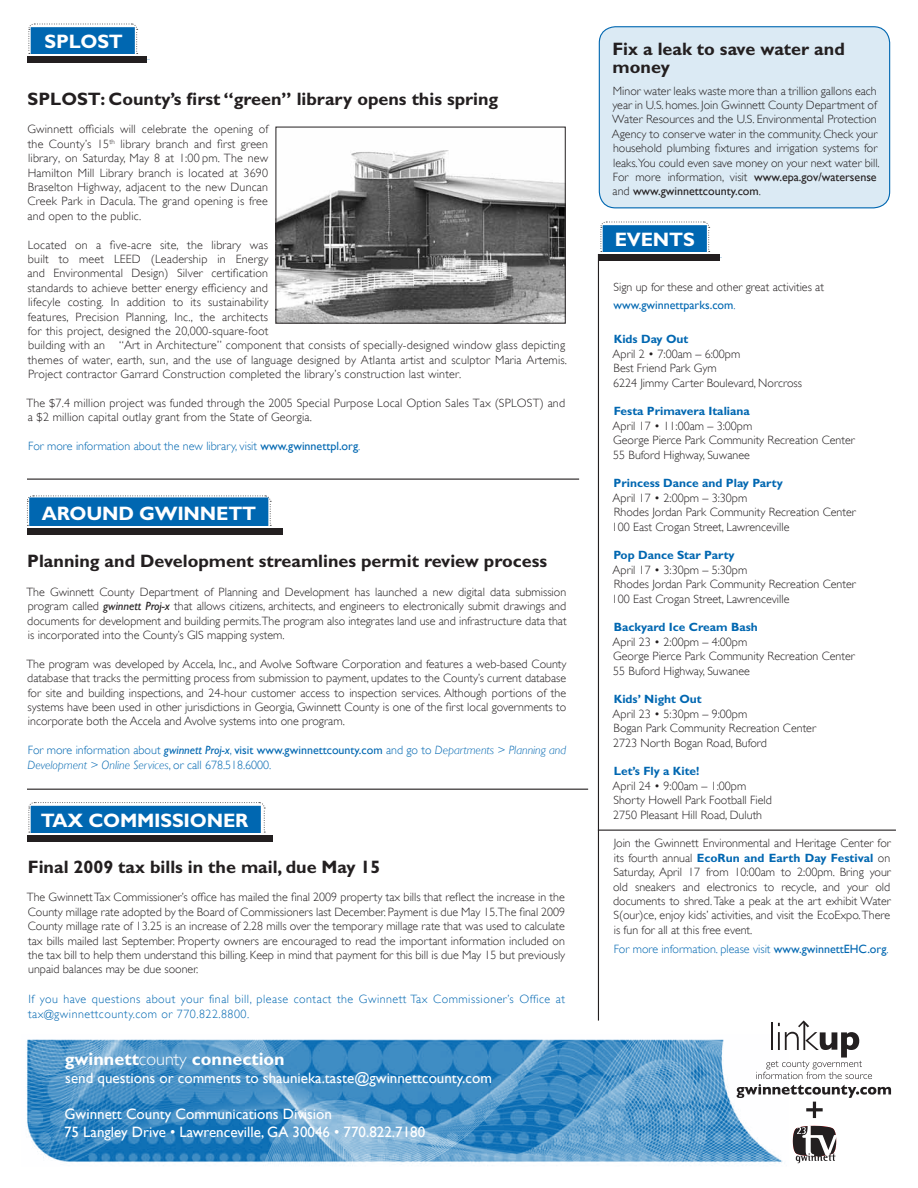
<style>
.page{position:relative;width:918px;height:1188px;background:#fff}
.page>*{position:absolute;margin:0;border:0;box-sizing:border-box;transform-origin:0 0}
.t1{font:700 19.5px "Gill Sans";letter-spacing:-.01em;color:#fff}
.t2{font:700 18px/18px "Gill Sans";color:#231f20}
.t3{font:700 18px "Gill Sans";color:#fff}
.t4{font:15px/18px "Gill Sans";color:#fff}
.t5{font:300 12px/14.4px "Gill Sans";color:#231f20}
.t6{font:300 12px/14.4px "Gill Sans";color:#0067b1}
.t7{font:300 12px/15px "Gill Sans";letter-spacing:.035em;color:#0067b1}
.t8{font:700 12px "Gill Sans";color:#0067b1}
.s1{font-weight:400}
.s2{font-weight:400;font-style:italic}
.s3{font-style:italic}
.s4{font-weight:300}
.s5{font-weight:400;color:#0067b1}
.s6{color:#0067b1}
.s7{font-weight:700;color:#0067b1}
</style>
<div class="page">
<img style="left:26px;top:1039px;width:757px;height:127px">
<div style="left:599px;top:27px;width:291px;height:181px;background:#dbeaf4;border-radius:16px"></div>
<div style="left:599px;top:26px;width:291px;height:182px;border:1px solid #0067b1;border-radius:16px"></div>
<svg style="left:28px;top:23px;width:122px;height:37px"></svg>
<div style="left:27px;top:55px;width:120px;height:8px;background:#231f20"></div>
<hr style="left:27px;top:55px;width:134px;height:1px;background:#fff">
<hr style="left:27px;top:479px;width:552px;height:1px;background:#231f20">
<hr style="left:598px;top:254px;width:1px;height:767px;background:#231f20">
<svg style="left:27px;top:495px;width:244px;height:31px;background:#1673b6"></svg>
<div style="left:27px;top:527px;width:256px;height:8px;background:#231f20"></div>
<hr style="left:27px;top:527px;width:256px;height:1px;background:#fff">
<svg style="left:600px;top:221px;width:122px;height:37px"></svg>
<div style="left:599px;top:253px;width:120px;height:8px;background:#231f20"></div>
<hr style="left:599px;top:253px;width:244px;height:1px;background:#fff">
<svg style="left:28px;top:802px;width:237px;height:31px;background:#237bba"></svg>
<div style="left:27px;top:834px;width:245px;height:8px;background:#231f20"></div>
<hr style="left:27px;top:833px;width:246px;height:2px;background:#fff">
<hr style="left:27px;top:789px;width:561px;height:1px;background:#231f20">
<img style="left:278px;top:150px;width:286px;height:171px">
<div style="left:276px;top:127px;width:290px;height:196px;border:1px solid #231f20"></div>
<svg style="left:737px;top:1021px;width:154px;height:97px"></svg>
<svg style="left:793px;top:1125px;width:44px;height:38px"></svg>
<hr style="left:598px;top:830px;width:298px;height:1px;background:#231f20">
<h1 class="t1" style="left:45px;top:30px;width:80px">SPLOST</h1>
<h2 class="t2" style="left:28px;top:90px;width:472px">SPLOST: County’s first “green” library opens this spring</h2>
<p class="t5" style="left:27px;top:122px;width:242px;text-align:justify">Gwinnett officials will celebrate the opening of the County’s 15<sup>th</sup> library branch and first green library, on Saturday, May 8 at 1:00 pm. The new Hamilton Mill Library branch is located at 3690<br>Braselton Highway, adjacent to the new Duncan Creek Park in Dacula. The grand opening is free and open to the public.</p>
<p class="t5" style="left:27px;top:237px;width:541px">Located on a five-acre site, the library was<br>built to meet LEED (Leadership in Energy<br>and Environmental Design) Silver certification<br>standards to achieve better energy efficiency and<br>lifecyle costing. In addition to its sustainability<br>features, Precision Planning, Inc., the architects<br>for this project, designed the 20,000-square-foot<br>building with an “Art in Architecture” component that consists of specially-designed window glass depicting themes of water, earth, sun, and the use of language designed by Atlanta artist and sculptor Maria Artemis.<br>Project contractor Garrard Construction completed the library’s construction last winter.</p>
<p class="t5" style="left:27px;top:396px;width:540px">The $7.4 million project was funded through the 2005 Special Purpose Local Option Sales Tax (SPLOST) and a $2 million capital outlay grant from the State of Georgia.</p>
<p class="t6" style="left:28px;top:439px;width:334px">For more information about the new library, visit <span class="s1">www.gwinnettpl.org</span>.</p>
<h1 class="t1" style="left:42px;top:501px;width:216px">AROUND GWINNETT</h1>
<h2 class="t2" style="left:27px;top:552px;width:521px">Planning and Development streamlines permit review process</h2>
<p class="t5" style="left:26px;top:585px;width:542px;text-align:justify">The Gwinnett County Department of Planning and Development has launched a new digital data submission program called <span class="s2">gwinnett Proj-x</span> that allows citizens, architects, and engineers to electronically submit drawings and documents for development and building permits.The program also integrates land use and infrastructure data that is incorporated into the County’s GIS mapping system.</p>
<p class="t5" style="left:26px;top:657px;width:542px;text-align:justify">The program was developed by Accela, Inc., and Avolve Software Corporation and features a web-based County database that tracks the permitting process from submission to payment, updates to the County’s current database for site and building inspections, and 24-hour customer access to inspection services. Although portions of the systems have been used in other jurisdictions in Georgia, Gwinnett County is one of the first local governments to incorporate both the Accela and Avolve systems into one program.</p>
<p class="t6" style="left:28px;top:743px;width:540px">For more information about <span class="s2">gwinnett Proj-x</span>, <span class="s1">visit www.gwinnettcounty.com</span> and go to <span class="s3">Departments &gt; Planning and<br>Development &gt; Online Services</span>, or call 678.518.6000.</p>
<h1 class="t1" style="left:41px;top:809px;width:209px">TAX COMMISSIONER</h1>
<h2 class="t2" style="left:28px;top:858px;width:354px">Final 2009 tax bills in the mail, due May 15</h2>
<p class="t5" style="left:27px;top:890px;width:540px;text-align:justify">The GwinnettTax Commissioner’s office has mailed the final 2009 property tax bills that reflect the increase in the County millage rate adopted by the Board of Commissioners last December. Payment is due May 15.The final 2009<br>County millage rate of 13.25 is an increase of 2.28 mills over the temporary millage rate that was used to calculate tax bills mailed last September. Property owners are encouraged to read the important information included on the tax bill to help them understand this billing. Keep in mind that payment for this bill is due May 15 but previously unpaid balances may be due sooner.</p>
<p class="t7" style="left:28px;top:991px;width:539px">If you have questions about your final bill, please contact the Gwinnett Tax Commissioner’s Office at tax@gwinnettcounty.com or 770.822.8800.</p>
<h2 class="t3" style="left:65px;top:1049px;width:222px">gwinnett<span class="s4">county</span> connection</h2>
<p class="t4" style="left:65px;top:1069px;width:428px">send questions or comments to shaunieka.taste@gwinnettcounty.com</p>
<p class="t4" style="left:64px;top:1105px;width:363px">Gwinnett County Communications Division<br>75 Langley Drive • Lawrenceville, GA 30046 • 770.822.7180</p>
<h2 class="t2" style="left:612px;top:40px;width:234px">Fix a leak to save water and money</h2>
<p class="t5" style="left:612px;top:83px;width:269px">Minor water leaks waste more than a trillion gallons each year in U.S. homes. Join Gwinnett County Department of Water Resources and the U.S. Environmental Protection Agency to conserve water in the community. Check your household plumbing fixtures and irrigation systems for leaks.You could even save money on your next water bill.<br>For more information, visit <span class="s1">www.epa.gov/watersense </span>and <span class="s1">www.gwinnettcounty.com</span>.</p>
<h1 class="t1" style="left:615px;top:228px;width:82px">EVENTS</h1>
<p class="t5" style="left:613px;top:278px;width:212px;line-height:18px">Sign up for these and other great activities at <span class="s5">www.gwinnettparks.com</span><span class="s6">.</span></p>
<p class="t8" style="left:614px;top:332px;width:76px">Kids Day Out</p>
<p class="t5" style="left:613px;top:346px;width:191px">April 2 • 7:00am – 6:00pm<br>Best Friend Park Gym<br>6224 Jimmy Carter Boulevard, Norcross</p>
<p class="t8" style="left:614px;top:404px;width:138px">Festa Primavera Italiana</p>
<p class="t5" style="left:613px;top:418px;width:244px">April 17 • 11:00am – 3:00pm<br>George Pierce Park Community Recreation Center<br>55 Buford Highway, Suwanee</p>
<p class="t8" style="left:614px;top:476px;width:171px">Princess Dance and Play Party</p>
<p class="t5" style="left:612px;top:490px;width:245px">April 17 • 2:00pm – 3:30pm<br>Rhodes Jordan Park Community Recreation Center<br>100 East Crogan Street, Lawrenceville</p>
<p class="t8" style="left:614px;top:548px;width:123px">Pop Dance Star Party</p>
<p class="t5" style="left:612px;top:562px;width:245px">April 17 • 3:30pm – 5:30pm<br>Rhodes Jordan Park Community Recreation Center<br>100 East Crogan Street, Lawrenceville</p>
<p class="t8" style="left:614px;top:620px;width:146px">Backyard Ice Cream Bash</p>
<p class="t5" style="left:613px;top:634px;width:244px">April 23 • 2:00pm – 4:00pm<br>George Pierce Park Community Recreation Center<br>55 Buford Highway, Suwanee</p>
<p class="t8" style="left:614px;top:692px;width:90px">Kids’ Night Out</p>
<p class="t5" style="left:613px;top:706px;width:205px">April 23 • 5:30pm – 9:00pm<br>Bogan Park Community Recreation Center<br>2723 North Bogan Road, Buford</p>
<p class="t8" style="left:614px;top:764px;width:87px">Let’s Fly a Kite!</p>
<p class="t5" style="left:613px;top:778px;width:161px">April 24 • 9:00am – 1:00pm<br>Shorty Howell Park Football Field<br>2750 Pleasant Hill Road, Duluth</p>
<p class="t5" style="left:613px;top:836px;width:279px;text-align:justify">Join the Gwinnett Environmental and Heritage Center for its fourth annual <span class="s7">EcoRun and Earth Day Festival</span> on Saturday, April 17 from 10:00am to 2:00pm. Bring your old sneakers and electronics to recycle, and your old documents to shred.Take a peak at the art exhibit Water S(our)ce, enjoy kids’ activities, and visit the EcoExpo.There is fun for all at this free event.</p>
<p class="t6" style="left:614px;top:941px;width:276px">For more information. please visit <span class="s1">www.gwinnettEHC.org</span>.</p>
</div>
